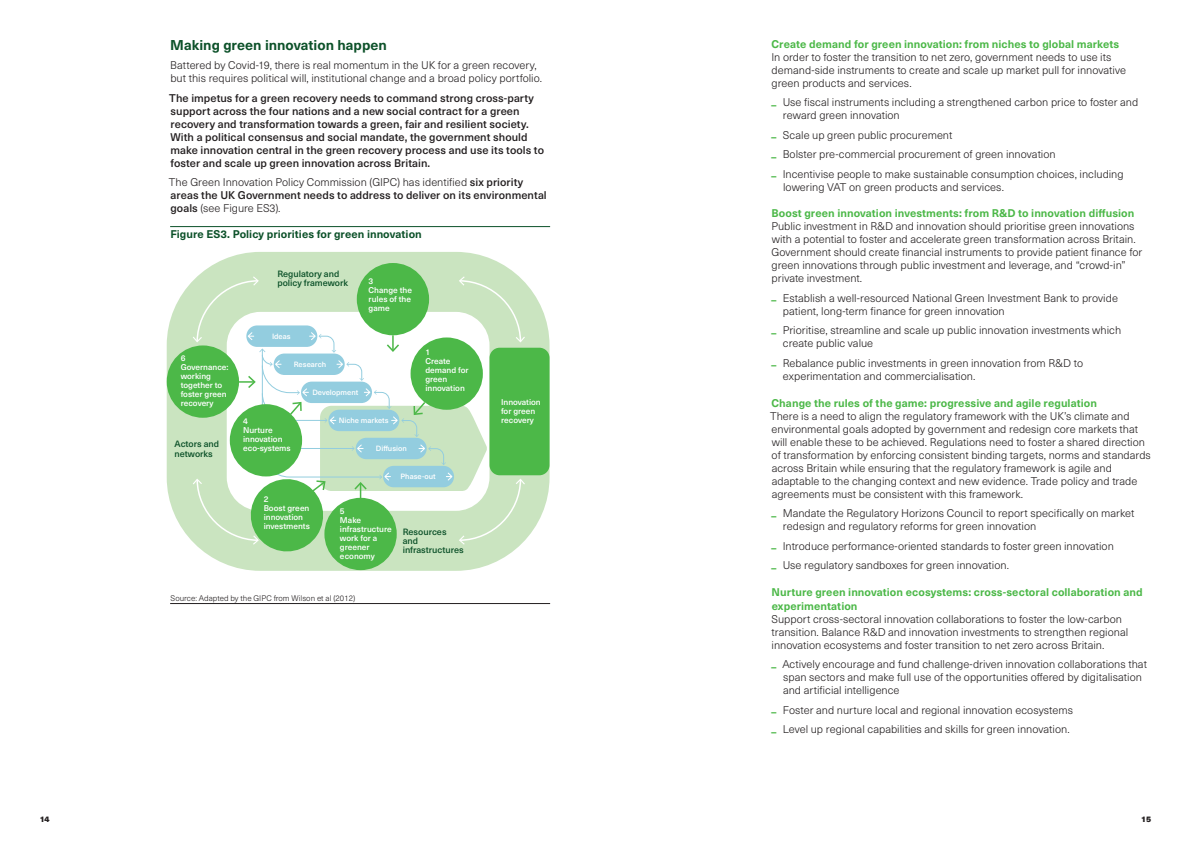
<style>
.page{position:relative;width:1191px;height:842px;background:#fff}
.page>*{position:absolute;margin:0;border:0;box-sizing:border-box;transform-origin:0 0}
.subhead{font:700 14px "Neue Haas Unica W1 G";color:#0c5129}
._11pt_text{font:300 11px/13px "Neue Haas Unica W1 G";color:#231f20}
._11pt_text-2{font:500 11px/13px "Neue Haas Unica W1 G";letter-spacing:.005em;color:#231f20}
.subhead_2{font:700 11px/14px "Neue Haas Unica W1 G";letter-spacing:.005em;color:#4cb848}
.Figure_headers{font:700 11px "Neue Haas Unica W1 G";letter-spacing:.005em;color:#0c5129}
.t1{font:500 9px/9px "Neue Haas Unica W1 G";color:#0c5129}
.t2{font:500 8.2px/9px "Neue Haas Unica W1 G";color:#fff}
.Source{font:300 8px "Neue Haas Unica W1 G";color:#231f20}
.t3{font:900 8px "Neue Haas Unica W1 G";color:#231f20}
.t4{font:500 7.5px "Neue Haas Unica W1 G";color:#fff}
.s1{font-weight:300}
.s2{font-weight:700;color:#4cb848}
</style>
<div class="page">
<hr style="left:170px;top:226px;width:380px;height:1px;background:#0c5129">
<hr style="left:170px;top:603px;width:380px;height:1px;background:#231f20">
<svg style="left:167px;top:252px;width:382px;height:319px;fill:#cae4c0"></svg>
<div style="left:489px;top:348px;width:60px;height:127px;background:#4cb848;border-radius:10px"></div>
<div style="left:357px;top:263px;width:72px;height:72px;background:#4cb848;border-radius:50%"></div>
<div style="left:167px;top:345px;width:72px;height:73px;background:#4cb848;border-radius:50%"></div>
<div style="left:324px;top:498px;width:73px;height:72px;background:#4cb848;border-radius:50%"></div>
<svg style="left:193px;top:276px;width:332px;height:280px"></svg>
<p class="subhead" style="left:170px;top:34px;width:218px">Making green innovation happen</p>
<p class="_11pt_text" style="left:170px;top:58px;width:373px">Battered by Covid-19, there is real momentum in the UK for a green recovery, but this requires political will, institutional change and a broad policy portfolio.</p>
<p class="_11pt_text-2" style="left:169px;top:91px;width:376px">The impetus for a green recovery needs to command strong cross-party support across the four nations and a new social contract for a green recovery and transformation towards a green, fair and resilient society.<br>With a political consensus and social mandate, the government should make innovation central in the green recovery process and use its tools to foster and scale up green innovation across Britain.</p>
<p class="_11pt_text-2" style="left:169px;top:175px;width:379px"><span class="s1">The Green Innovation Policy Commission (GIPC) has identified</span> six priority areas the UK Government needs to address to deliver on its environmental goals <span class="s1">(see Figure ES3).</span></p>
<p class="Figure_headers" style="left:170px;top:226px;width:253px">Figure ES3. Policy priorities for green innovation</p>
<p class="t2" style="left:181px;top:353px;width:49px">6<br>Governance: working together to foster green recovery</p>
<p class="t1" style="left:174px;top:438px;width:46px;line-height:9.7px">Actors and networks</p>
<p class="t1" style="left:277px;top:269px;width:72px">Regulatory and policy framework</p>
<p class="t4" style="left:272px;top:330px;width:20px">Ideas</p>
<p class="t2" style="left:368px;top:276px;width:45px">3<br>Change the rules of the game</p>
<p class="t2" style="left:425px;top:347px;width:45px">1<br>Create demand for green innovation</p>
<p class="t4" style="left:294px;top:358px;width:34px">Research</p>
<p class="t4" style="left:312px;top:386px;width:47px">Development</p>
<p class="t4" style="left:339px;top:414px;width:51px">Niche markets</p>
<p class="t4" style="left:376px;top:442px;width:32px">Di usion</p>
<p class="t4" style="left:400px;top:471px;width:37px">Phase-out</p>
<p class="t2" style="left:243px;top:416px;width:49px">4<br>Nurture innovation eco-systems</p>
<p class="t2" style="left:264px;top:494px;width:48px">2<br>Boost green innovation investments</p>
<p class="t2" style="left:340px;top:506px;width:53px">5<br>Make infrastructure work for a greener economy</p>
<p class="t1" style="left:403px;top:527px;width:63px">Resources and infrastructures</p>
<p class="Source" style="left:171px;top:592px;width:186px">Source: Adapted by the GIPC from Wilson et al (2012)</p>
<p class="t2" style="left:501px;top:397px;width:41px">Innovation for green recovery</p>
<p class="subhead_2" style="left:771px;top:36px;width:349px">Create demand for green innovation: from niches to global markets</p>
<p class="_11pt_text" style="left:771px;top:50px;width:356px">In order to foster the transition to net zero, government needs to use its demand-side instruments to create and scale up market pull for innovative green products and services.</p>
<p class="_11pt_text" style="left:783px;top:95px;width:357px;text-indent:-12px"><span class="s2">–</span> Use fiscal instruments including a strengthened carbon price to foster and reward green innovation</p>
<p class="_11pt_text" style="left:771px;top:128px;width:183px"><span class="s2">–</span> Scale up green public procurement</p>
<p class="_11pt_text" style="left:771px;top:147px;width:286px"><span class="s2">–</span> Bolster pre-commercial procurement of green innovation</p>
<p class="_11pt_text" style="left:783px;top:167px;width:342px;text-indent:-12px"><span class="s2">–</span> Incentivise people to make sustainable consumption choices, including lowering VAT on green products and services.</p>
<p class="subhead_2" style="left:771px;top:206px;width:364px">Boost green innovation investments: from R&amp;D to innovation diffusion</p>
<p class="_11pt_text" style="left:771px;top:219px;width:372px">Public investment in R&amp;D and innovation should prioritise green innovations with a potential to foster and accelerate green transformation across Britain.<br>Government should create financial instruments to provide patient finance for green innovations through public investment and leverage, and “crowd-in” private investment.</p>
<p class="_11pt_text" style="left:783px;top:291px;width:336px;text-indent:-12px"><span class="s2">–</span> Establish a well-resourced National Green Investment Bank to provide patient, long-term finance for green innovation</p>
<p class="_11pt_text" style="left:783px;top:323px;width:340px;text-indent:-12px"><span class="s2">–</span> Prioritise, streamline and scale up public innovation investments which create public value</p>
<p class="_11pt_text" style="left:783px;top:356px;width:302px;text-indent:-12px"><span class="s2">–</span> Rebalance public investments in green innovation from R&amp;D to experimentation and commercialisation.</p>
<p class="subhead_2" style="left:771px;top:395px;width:327px">Change the rules of the game: progressive and agile regulation</p>
<p class="_11pt_text" style="left:770px;top:409px;width:382px">There is a need to align the regulatory framework with the UK’s climate and environmental goals adopted by government and redesign core markets that will enable these to be achieved. Regulations need to foster a shared direction of transformation by enforcing consistent binding targets, norms and standards across Britain while ensuring that the regulatory framework is agile and adaptable to the changing context and new evidence. Trade policy and trade agreements must be consistent with this framework.</p>
<p class="_11pt_text" style="left:783px;top:506px;width:353px;text-indent:-12px"><span class="s2">–</span> Mandate the Regulatory Horizons Council to report specifically on market redesign and regulatory reforms for green innovation</p>
<p class="_11pt_text" style="left:771px;top:539px;width:344px"><span class="s2">–</span> Introduce performance-oriented standards to foster green innovation</p>
<p class="_11pt_text" style="left:771px;top:558px;width:239px"><span class="s2">–</span> Use regulatory sandboxes for green innovation.</p>
<p class="subhead_2" style="left:771px;top:584px;width:373px">Nurture green innovation ecosystems: cross-sectoral collaboration and experimentation</p>
<p class="_11pt_text" style="left:771px;top:612px;width:358px">Support cross-sectoral innovation collaborations to foster the low-carbon transition. Balance R&amp;D and innovation investments to strengthen regional innovation ecosystems and foster transition to net zero across Britain.</p>
<p class="_11pt_text" style="left:783px;top:657px;width:365px;text-indent:-12px"><span class="s2">–</span> Actively encourage and fund challenge-driven innovation collaborations that span sectors and make full use of the opportunities offered by digitalisation and artificial intelligence</p>
<p class="_11pt_text" style="left:771px;top:703px;width:303px"><span class="s2">–</span> Foster and nurture local and regional innovation ecosystems</p>
<p class="_11pt_text" style="left:771px;top:722px;width:300px"><span class="s2">–</span> Level up regional capabilities and skills for green innovation.</p>
<p class="t3" style="left:40px;top:813px;width:11px">14</p>
<p class="t3" style="left:1141px;top:813px;width:11px">15</p>
</div>
